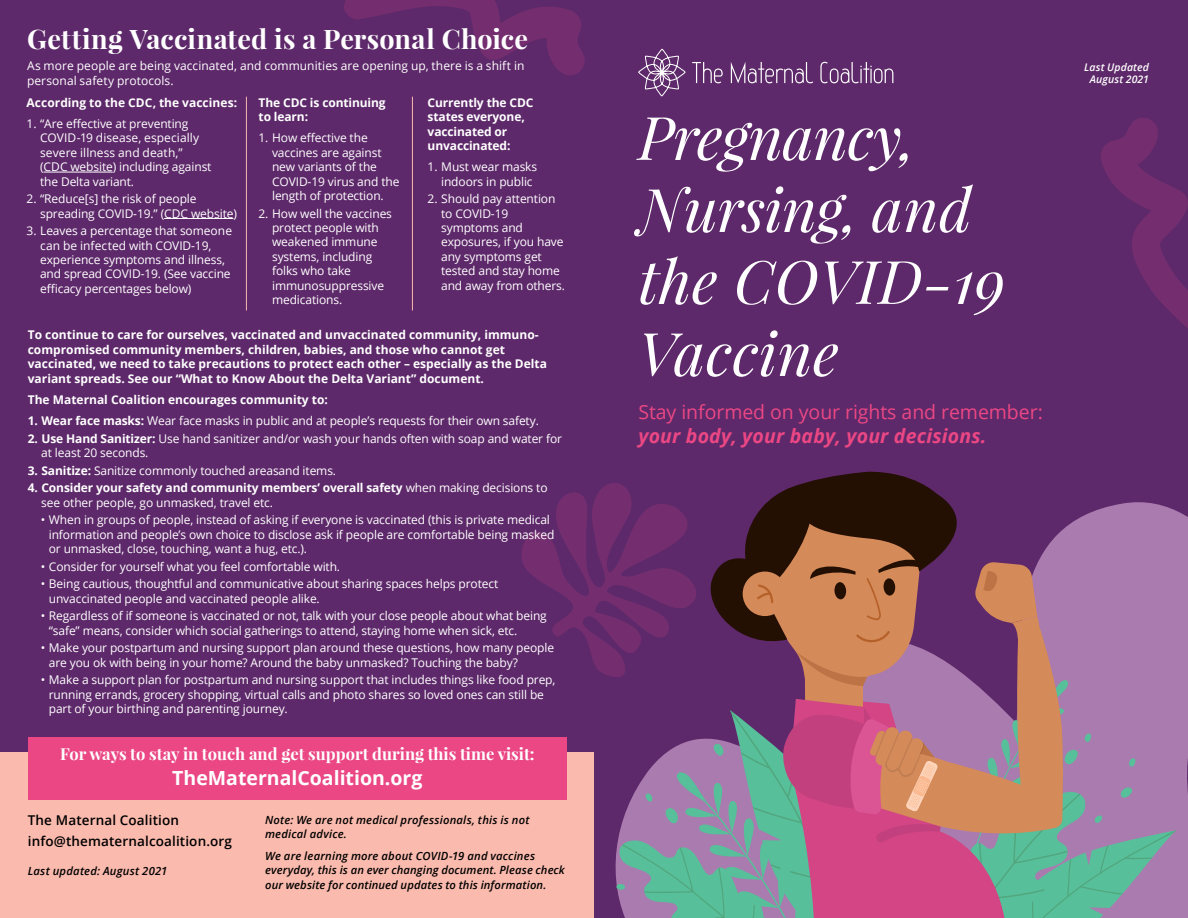
<style>
.page{position:relative;width:1188px;height:918px;background:#5e296a}
.page>*{position:absolute;margin:0;border:0;box-sizing:border-box;transform-origin:0 0}
.t1{font:italic 60px/72px "Playfair Display";letter-spacing:-.01em;color:#fff}
.t2{font:700 27px "Playfair Display";letter-spacing:.01em;color:#fff}
.t3{font:19.5px "Open Sans";letter-spacing:-.005em;color:#eb4784}
.t4{font:italic 700 19.5px "Open Sans";letter-spacing:.01em;color:#eb4784}
.t5{font:700 19.5px "Open Sans";color:#fff}
.t6{font:700 16.5px "Playfair Display";color:#fff}
.t7{font:600 13.5px/21px "Open Sans";letter-spacing:.01em;color:#000}
.t8{font:12px/14.4px "Open Sans";letter-spacing:-.01em;color:#fff}
.t9{font:700 12px/14.4px "Open Sans";color:#fff}
.t10{font:italic 600 11.25px/14.2px "Open Sans";letter-spacing:.015em;color:#000}
.t11{font:italic 600 10.5px/12.6px "Open Sans";letter-spacing:.015em;color:#fff;text-align:center}
.s1{font-weight:700}
</style>
<div class="page">
<div style="left:0;top:752px;width:594px;height:166px;background:#fabaad"></div>
<div style="left:1176px;top:511px;width:12px;height:407px;background:#aa7baf"></div>
<svg style="left:692px;top:62px;width:31px;height:21px"></svg>
<svg style="left:731px;top:62px;width:82px;height:21px"></svg>
<svg style="left:820px;top:62px;width:73px;height:21px"></svg>
<svg style="left:638px;top:49px;width:48px;height:47px"></svg>
<div style="left:28px;top:737px;width:538px;height:62px;background:#eb4784"></div>
<svg style="left:344px;top:0;width:241px;height:75px"></svg>
<svg style="left:1101px;top:118px;width:87px;height:210px"></svg>
<svg style="left:518px;top:471px;width:658px;height:447px"></svg>
<hr style="left:43px;top:172px;width:70px;height:1px;background:#fff">
<hr style="left:164px;top:218px;width:69px;height:1px;background:#fff">
<hr style="left:246px;top:97px;width:1px;height:213px;background:#fabaad">
<hr style="left:412px;top:97px;width:1px;height:213px;background:#fabaad">
<h2 class="t2" style="left:27px;top:22px;width:502px">Getting Vaccinated is a Personal Choice</h2>
<p class="t8" style="left:27px;top:59px;width:499px">As more people are being vaccinated, and communities are opening up, there is a shift in personal safety protocols.</p>
<p class="t9" style="left:428px;top:95px;width:107px">Currently the CDC states everyone, vaccinated or unvaccinated:</p>
<p class="t8" style="left:441px;top:159px;width:98px;text-indent:-14px">1. Must wear masks indoors in public</p>
<p class="t8" style="left:441px;top:191px;width:125px;text-indent:-14px">2. Should pay attention to COVID-19 symptoms and exposures, if you have any symptoms get tested and stay home and away from others.</p>
<p class="t9" style="left:28px;top:328px;width:521px">To continue to care for ourselves, vaccinated and unvaccinated community, immuno&shy;compromised community members, children, babies, and those who cannot get vaccinated, we need to take precautions to protect each other – especially as the Delta variant spreads. See our “What to Know About the Delta Variant” document.</p>
<p class="t9" style="left:28px;top:392px;width:302px">The Maternal Coalition encourages community to:</p>
<p class="t8" style="left:28px;top:413px;width:513px"><span class="s1">1. Wear face masks:</span> Wear face masks in public and at people’s requests for their own safety.</p>
<p class="t8" style="left:41px;top:431px;width:522px;text-indent:-14px"><span class="s1">2. Use Hand Sanitizer:</span> Use hand sanitizer and/or wash your hands often with soap and water for at least 20 seconds.</p>
<p class="t8" style="left:28px;top:463px;width:310px"><span class="s1">3. Sanitize:</span> Sanitize commonly touched areasand items.</p>
<p class="t8" style="left:41px;top:480px;width:508px;text-indent:-14px"><span class="s1">4. Consider your safety and community members’ overall safety</span> when making decisions to see other people, go unmasked, travel etc.</p>
<p class="t8" style="left:49px;top:512px;width:507px;text-indent:-8px">• When in groups of people, instead of asking if everyone is vaccinated (this is private medical information and people’s own choice to disclose ask if people are comfortable being masked or unmasked, close, touching, want a hug, etc.).</p>
<p class="t8" style="left:41px;top:559px;width:301px">• Consider for yourself what you feel comfortable with.</p>
<p class="t8" style="left:49px;top:576px;width:451px;text-indent:-8px">• Being cautious, thoughtful and communicative about sharing spaces helps protect unvaccinated people and vaccinated people alike.</p>
<p class="t8" style="left:49px;top:609px;width:500px;text-indent:-8px">• Regardless of if someone is vaccinated or not, talk with your close people about what being “safe” means, consider which social gatherings to attend, staying home when sick, etc.</p>
<p class="t8" style="left:49px;top:641px;width:507px;text-indent:-8px">• Make your postpartum and nursing support plan around these questions, how many people are you ok with being in your home? Around the baby unmasked? Touching the baby?</p>
<p class="t8" style="left:49px;top:673px;width:508px;text-indent:-8px">• Make a support plan for postpartum and nursing support that includes things like food prep, running errands, grocery shopping, virtual calls and photo shares so loved ones can still be part of your birthing and parenting journey.</p>
<p class="t9" style="left:259px;top:95px;width:129px">The CDC is continuing to learn:</p>
<p class="t8" style="left:272px;top:130px;width:129px;text-indent:-14px">1. How effective the vaccines are against new variants of the<br>COVID-19 virus and the length of protection.</p>
<p class="t8" style="left:272px;top:206px;width:121px;text-indent:-14px">2. How well the vaccines protect people with weakened immune systems, including folks who take immunosuppressive medications.</p>
<p class="t9" style="left:27px;top:95px;width:212px">According to the CDC, the vaccines:</p>
<p class="t8" style="left:40px;top:116px;width:173px;text-indent:-13px">1. “Are effective at preventing<br>COVID-19 disease, especially severe illness and death,” (CDC website) including against the Delta variant.</p>
<p class="t8" style="left:40px;top:191px;width:198px;text-indent:-14px">2. “Reduce[s] the risk of people spreading COVID-19.” (CDC website)</p>
<p class="t8" style="left:40px;top:223px;width:194px;text-indent:-14px">3. Leaves a percentage that someone can be infected with COVID-19, experience symptoms and illness, and spread COVID-19. (See vaccine efficacy percentages below)</p>
<h3 class="t6" style="left:60px;top:743px;width:476px">For ways to stay in touch and get support during this time visit:</h3>
<h3 class="t5" style="left:172px;top:765px;width:252px">TheMaternalCoalition.org</h3>
<p class="t7" style="left:28px;top:810px;width:206px">The Maternal Coalition info@thematernalcoalition.org</p>
<p class="t10" style="left:28px;top:863px;width:141px">Last updated: August 2021</p>
<p class="t10" style="left:265px;top:812px;width:266px">Note: We are not medical professionals, this is not medical advice.</p>
<p class="t10" style="left:265px;top:849px;width:301px">We are learning more about COVID-19 and vaccines everyday, this is an ever changing document. Please check our website for continued updates to this information.</p>
<h1 class="t1" style="left:638px;top:100px;width:369px">Pregnancy,<br>Nursing, and the COVID-19<br>Vaccine</h1>
<h3 class="t3" style="left:638px;top:399px;width:406px">Stay informed on your rights and remember:</h3>
<h3 class="t4" style="left:638px;top:422px;width:350px">your body, your baby, your decisions.</h3>
<p class="t11" style="left:1084px;top:60px;width:66px">Last Updated<br>August 2021</p>
</div>
